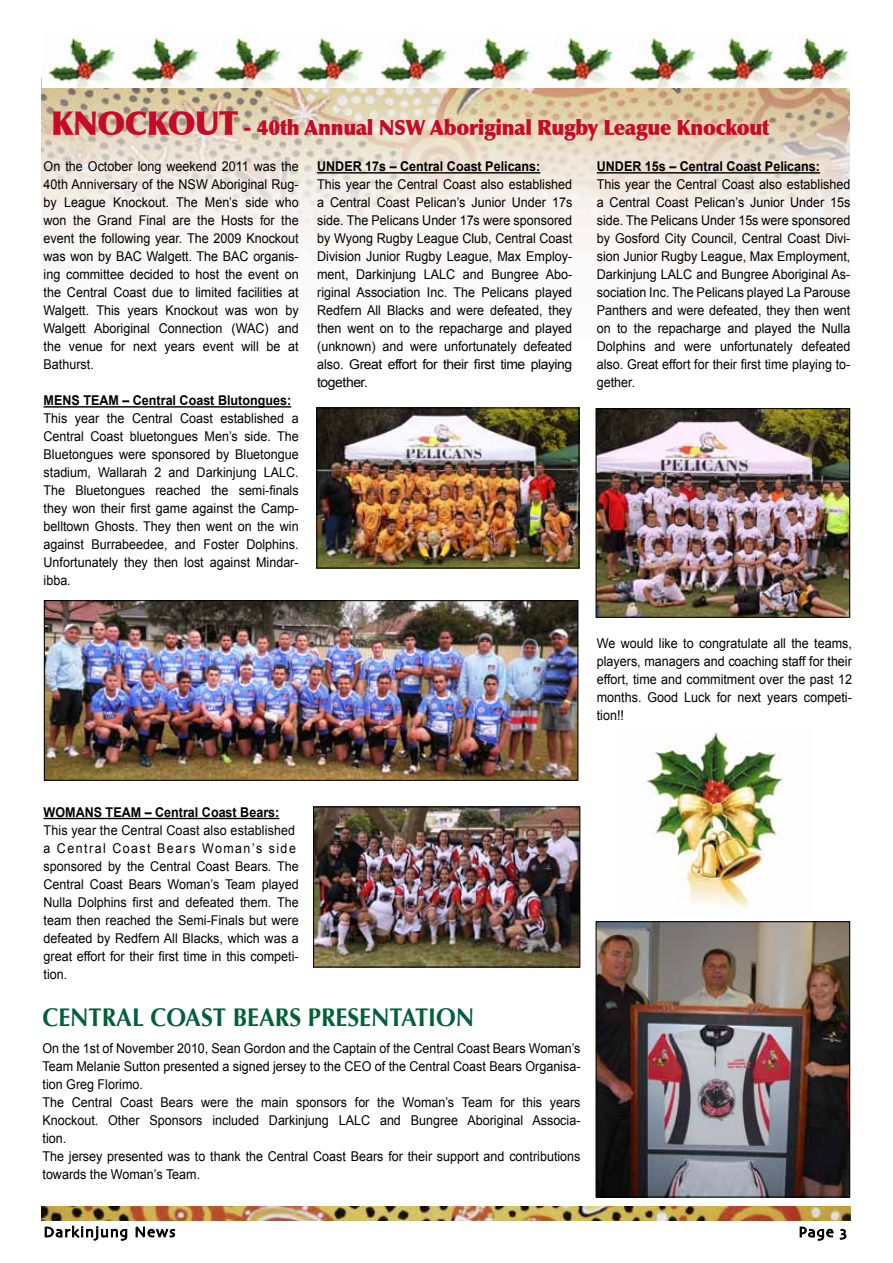
<style>
.page{position:relative;width:893px;height:1263px;background:#fff}
.page>*{position:absolute;margin:0;border:0;box-sizing:border-box;transform-origin:0 0}
.t1{font:700 25.5px "Optima";color:#006037;scale:.93 1}
.t2{font:900 21px "Optima";letter-spacing:-.02em;color:#c60a27;scale:.95 1}
.t3{font:15px "Skia";letter-spacing:.075em;color:#000}
.t4{font:13.5px/18px "Arial";color:#000;text-align:justify;scale:.93 1}
.t5{font:700 13.5px "Arial";color:#000;scale:.93 1}
.s1{font-size:33px}
</style>
<div class="page">
<img style="left:42px;top:88px;width:808px;height:180px">
<hr style="left:44px;top:406px;width:247px;height:2px;background:#000">
<img style="left:46px;top:602px;width:530px;height:177px">
<div style="left:44px;top:600px;width:534px;height:181px;border:1px solid #000"></div>
<img style="left:48px;top:32px;width:802px;height:56px">
<img style="left:41px;top:1206px;width:809px;height:14px">
<svg style="left:45px;top:1225px;width:82px;height:16px"></svg>
<svg style="left:136px;top:1218px;width:39px;height:20px"></svg>
<svg style="left:800px;top:1226px;width:33px;height:15px"></svg>
<hr style="left:317px;top:172px;width:223px;height:2px;background:#000">
<img style="left:598px;top:410px;width:250px;height:206px">
<div style="left:596px;top:408px;width:254px;height:210px;border:1px solid #000"></div>
<img style="left:315px;top:808px;width:263px;height:157px">
<div style="left:313px;top:806px;width:267px;height:161px;border:1px solid #000"></div>
<img style="left:318px;top:409px;width:259px;height:157px">
<div style="left:316px;top:407px;width:263px;height:161px;border:1px solid #000"></div>
<img style="left:598px;top:923px;width:250px;height:272px">
<div style="left:596px;top:921px;width:254px;height:276px;border:1px solid #000"></div>
<hr style="left:597px;top:172px;width:223px;height:2px;background:#000">
<hr style="left:44px;top:818px;width:235px;height:1px;background:#000">
<img style="left:646px;top:727px;width:137px;height:181px">
<svg style="left:840px;top:1229px;width:6px;height:11px"></svg>
<h2 class="t2" style="left:51px;top:115px;width:758px"><span class="s1">Knockout</span> - 40th Annual NSW Aboriginal Rugby League Knockout</h2>
<p class="t4" style="left:44px;top:158px;width:276px">On the October long weekend 2011 was the 40th Anniversary of the NSW Aboriginal Rug&shy;by League Knockout. The Men’s side who won the Grand Final are the Hosts for the event the following year. The 2009 Knockout was won by BAC Walgett. The BAC organis&shy;ing committee decided to host the event on the Central Coast due to limited facilities at Walgett. This years Knockout was won by Walgett Aboriginal Connection (WAC) and the venue for next years event will be at Bathurst.</p>
<p class="t5" style="left:44px;top:392px;width:268px">MENS TEAM – Central Coast Blutongues:</p>
<p class="t4" style="left:44px;top:410px;width:276px">This year the Central Coast established a Central Coast bluetongues Men’s side. The Bluetongues were sponsored by Bluetongue stadium, Wallarah 2 and Darkinjung LALC.<br>The Bluetongues reached the semi-finals they won their first game against the Camp&shy;belltown Ghosts. They then went on the win against Burrabeedee, and Foster Dolphins.<br>Unfortunately they then lost against Mindar&shy;ibba.</p>
<p class="t5" style="left:317px;top:158px;width:242px">UNDER 17s – Central Coast Pelicans:</p>
<p class="t4" style="left:317px;top:176px;width:276px">This year the Central Coast also established a Central Coast Pelican’s Junior Under 17s side. The Pelicans Under 17s were sponsored by Wyong Rugby League Club, Central Coast Division Junior Rugby League, Max Employ&shy;ment, Darkinjung LALC and Bungree Abo&shy;riginal Association Inc. The Pelicans played Redfern All Blacks and were defeated, they then went on to the repacharge and played (unknown) and were unfortunately defeated also. Great effort for their first time playing together.</p>
<p class="t5" style="left:597px;top:158px;width:242px">UNDER 15s – Central Coast Pelicans:</p>
<p class="t4" style="left:597px;top:176px;width:274px">This year the Central Coast also established a Central Coast Pelican’s Junior Under 15s side. The Pelicans Under 15s were sponsored by Gosford City Council, Central Coast Divi&shy;sion Junior Rugby League, Max Employment, Darkinjung LALC and Bungree Aboriginal As&shy;sociation Inc. The Pelicans played La Parouse Panthers and were defeated, they then went on to the repacharge and played the Nulla Dolphins and were unfortunately defeated also. Great effort for their first time playing to&shy;gether.</p>
<p class="t4" style="left:597px;top:635px;width:276px">We would like to congratulate all the teams, players, managers and coaching staff for their effort, time and commitment over the past 12 months. Good Luck for next years competi&shy;tion!!</p>
<p class="t5" style="left:44px;top:803px;width:255px">WOMANS TEAM – Central Coast Bears:</p>
<p class="t4" style="left:44px;top:821px;width:276px;text-align:left">This year the Central Coast also established a Central Coast Bears Woman’s side sponsored by the Central Coast Bears. The Central Coast Bears Woman’s Team played Nulla Dolphins first and defeated them. The team then reached the Semi-Finals but were defeated by Redfern All Blacks, which was a great effort for their first time in this competi&shy;tion.</p>
<h1 class="t1" style="left:43px;top:1002px;width:466px">CENTRAL COAST BEARS PRESENTATION</h1>
<p class="t4" style="left:43px;top:1039px;width:580px;text-align:left">On the 1st of November 2010, Sean Gordon and the Captain of the Central Coast Bears Woman’s Team Melanie Sutton presented a signed jersey to the CEO of the Central Coast Bears Organisa&shy;tion Greg Florimo.<br>The Central Coast Bears were the main sponsors for the Woman’s Team for this years Knockout. Other Sponsors included Darkinjung LALC and Bungree Aboriginal Associa&shy;tion.<br>The jersey presented was to thank the Central Coast Bears for their support and contributions towards the Woman’s Team.</p>
<p class="t3" style="left:44px;top:1223px;width:133px">Darkinjung News</p>
<p class="t3" style="left:798px;top:1223px;width:37px">Page</p>
</div>
